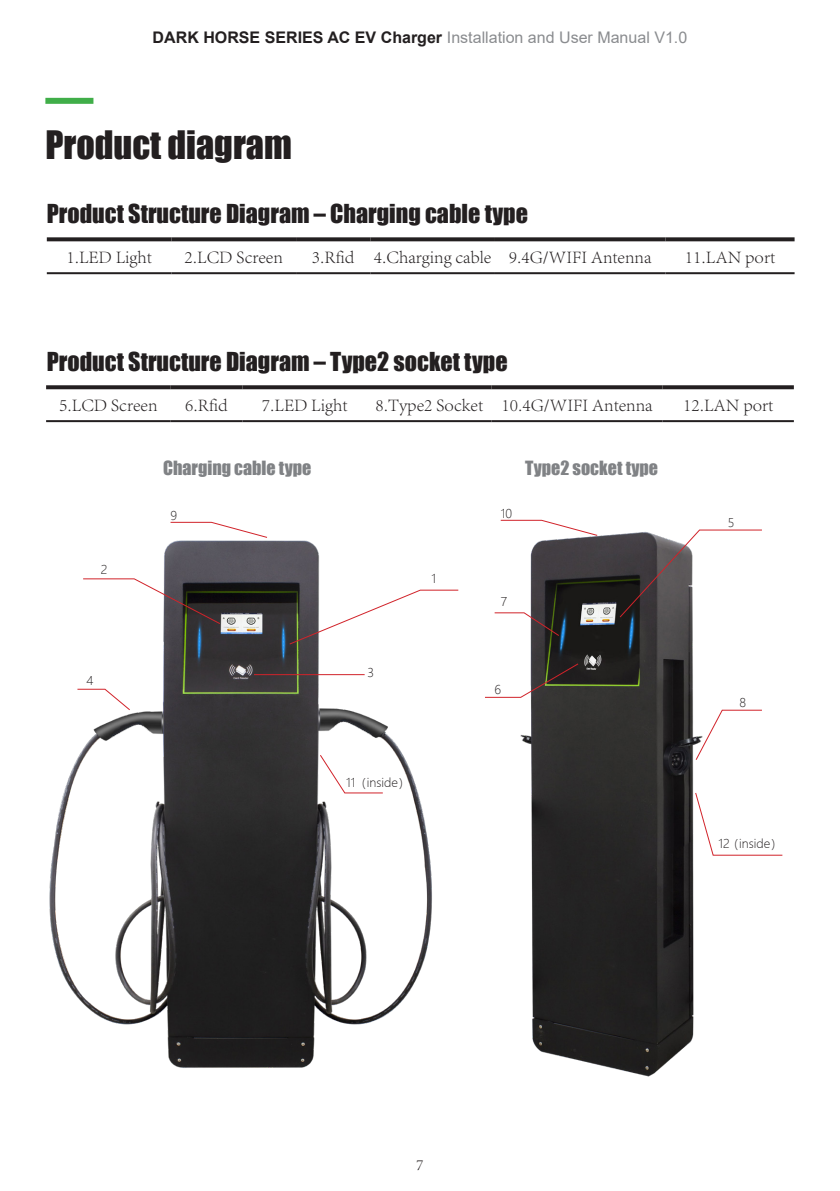
<style>
.page{position:relative;width:840px;height:1191px;background:#fff}
.page>*{position:absolute;margin:0;border:0;box-sizing:border-box;transform-origin:0 0}
.t1{font:36px "Impact";color:#231f20}
.t2{font:24px "Impact";color:#231f20}
.t3{font:300 18px "Adobe Song Std";color:#231f20}
.t4{font:18px "Impact";color:#808285}
.t5{font:16px "Arial";color:#8a8c8f}
.t6{font:300 16px "Adobe Song Std";color:#231f20}
.t7{font:300 12px "Microsoft Ya Hei";color:#231f20}
.s1{font-weight:700;color:#231f20}
</style>
<div class="page">
<div style="left:45px;top:98px;width:48px;height:6px;background:#40ae49"></div>
<svg style="left:47px;top:237px;width:124px;height:4px"></svg>
<svg style="left:171px;top:237px;width:125px;height:4px"></svg>
<svg style="left:296px;top:237px;width:74px;height:4px"></svg>
<svg style="left:370px;top:237px;width:124px;height:4px"></svg>
<svg style="left:494px;top:237px;width:171px;height:4px"></svg>
<svg style="left:665px;top:237px;width:129px;height:4px"></svg>
<hr style="left:47px;top:272px;width:124px;height:2px;background:#231f20">
<hr style="left:171px;top:272px;width:125px;height:2px;background:#231f20">
<hr style="left:296px;top:272px;width:74px;height:2px;background:#231f20">
<hr style="left:370px;top:272px;width:124px;height:2px;background:#231f20">
<hr style="left:494px;top:272px;width:171px;height:2px;background:#231f20">
<hr style="left:665px;top:272px;width:129px;height:2px;background:#231f20">
<svg style="left:46px;top:385px;width:125px;height:4px"></svg>
<svg style="left:171px;top:385px;width:71px;height:4px"></svg>
<svg style="left:242px;top:385px;width:125px;height:4px"></svg>
<svg style="left:367px;top:385px;width:124px;height:4px"></svg>
<svg style="left:491px;top:385px;width:171px;height:4px"></svg>
<svg style="left:662px;top:385px;width:131px;height:4px"></svg>
<hr style="left:46px;top:420px;width:125px;height:2px;background:#231f20">
<hr style="left:171px;top:420px;width:71px;height:2px;background:#231f20">
<hr style="left:242px;top:420px;width:125px;height:2px;background:#231f20">
<hr style="left:367px;top:420px;width:124px;height:2px;background:#231f20">
<hr style="left:491px;top:420px;width:171px;height:2px;background:#231f20">
<hr style="left:662px;top:420px;width:131px;height:2px;background:#231f20">
<img style="left:520px;top:534px;width:174px;height:543px">
<img style="left:49px;top:540px;width:383px;height:528px">
<svg style="left:288px;top:589px;width:171px;height:56px"></svg>
<svg style="left:82px;top:578px;width:139px;height:47px"></svg>
<svg style="left:485px;top:662px;width:94px;height:36px"></svg>
<svg style="left:76px;top:688px;width:55px;height:23px"></svg>
<hr style="left:254px;top:674px;width:110px;height:1px;background:#d1232a">
<svg style="left:618px;top:529px;width:144px;height:89px"></svg>
<svg style="left:494px;top:612px;width:66px;height:25px"></svg>
<svg style="left:694px;top:709px;width:68px;height:51px"></svg>
<svg style="left:170px;top:521px;width:97px;height:17px"></svg>
<svg style="left:500px;top:519px;width:98px;height:17px"></svg>
<svg style="left:319px;top:754px;width:64px;height:40px"></svg>
<svg style="left:695px;top:793px;width:88px;height:63px"></svg>
<p class="t5" style="left:152px;top:26px;width:536px"><span class="s1">DARK HORSE SERIES AC EV Charger</span> Installation and User Manual V1.0</p>
<p class="t1" style="left:45px;top:117px;width:248px">Product diagram</p>
<p class="t2" style="left:47px;top:195px;width:482px">Product Structure Diagram – Charging cable type</p>
<p class="t3" style="left:66px;top:247px;width:87px">1.LED Light</p>
<p class="t3" style="left:184px;top:247px;width:100px">2.LCD Screen</p>
<p class="t3" style="left:312px;top:247px;width:44px">3.Rfid</p>
<p class="t3" style="left:373px;top:247px;width:119px">4.Charging cable</p>
<p class="t3" style="left:508px;top:247px;width:144px">9.4G/WIFI Antenna</p>
<p class="t3" style="left:684px;top:247px;width:91px">11.LAN port</p>
<p class="t2" style="left:47px;top:343px;width:462px">Product Structure Diagram – Type2 socket type</p>
<p class="t3" style="left:59px;top:395px;width:100px">5.LCD Screen</p>
<p class="t3" style="left:185px;top:395px;width:44px">6.Rfid</p>
<p class="t3" style="left:262px;top:395px;width:87px">7.LED Light</p>
<p class="t3" style="left:375px;top:395px;width:109px">8.Type2 Socket</p>
<p class="t3" style="left:501px;top:395px;width:152px">10.4G/WIFI Antenna</p>
<p class="t3" style="left:682px;top:395px;width:91px">12.LAN port</p>
<p class="t7" style="left:101px;top:561px;width:8px">2</p>
<p class="t7" style="left:86px;top:672px;width:8px">4</p>
<p class="t4" style="left:163px;top:454px;width:150px">Charging cable type</p>
<p class="t4" style="left:524px;top:454px;width:134px">Type2 socket type</p>
<p class="t7" style="left:170px;top:508px;width:8px">9</p>
<p class="t7" style="left:500px;top:506px;width:13px">10</p>
<p class="t7" style="left:367px;top:664px;width:8px">3</p>
<p class="t7" style="left:431px;top:571px;width:6px">1</p>
<p class="t7" style="left:346px;top:774px;width:65px">11（inside）</p>
<p class="t7" style="left:500px;top:593px;width:8px">7</p>
<p class="t7" style="left:494px;top:681px;width:8px">6</p>
<p class="t7" style="left:727px;top:514px;width:8px">5</p>
<p class="t7" style="left:739px;top:694px;width:8px">8</p>
<p class="t7" style="left:718px;top:835px;width:65px">12（inside）</p>
<p class="t6" style="left:416px;top:1155px;width:9px">7</p>
</div>
